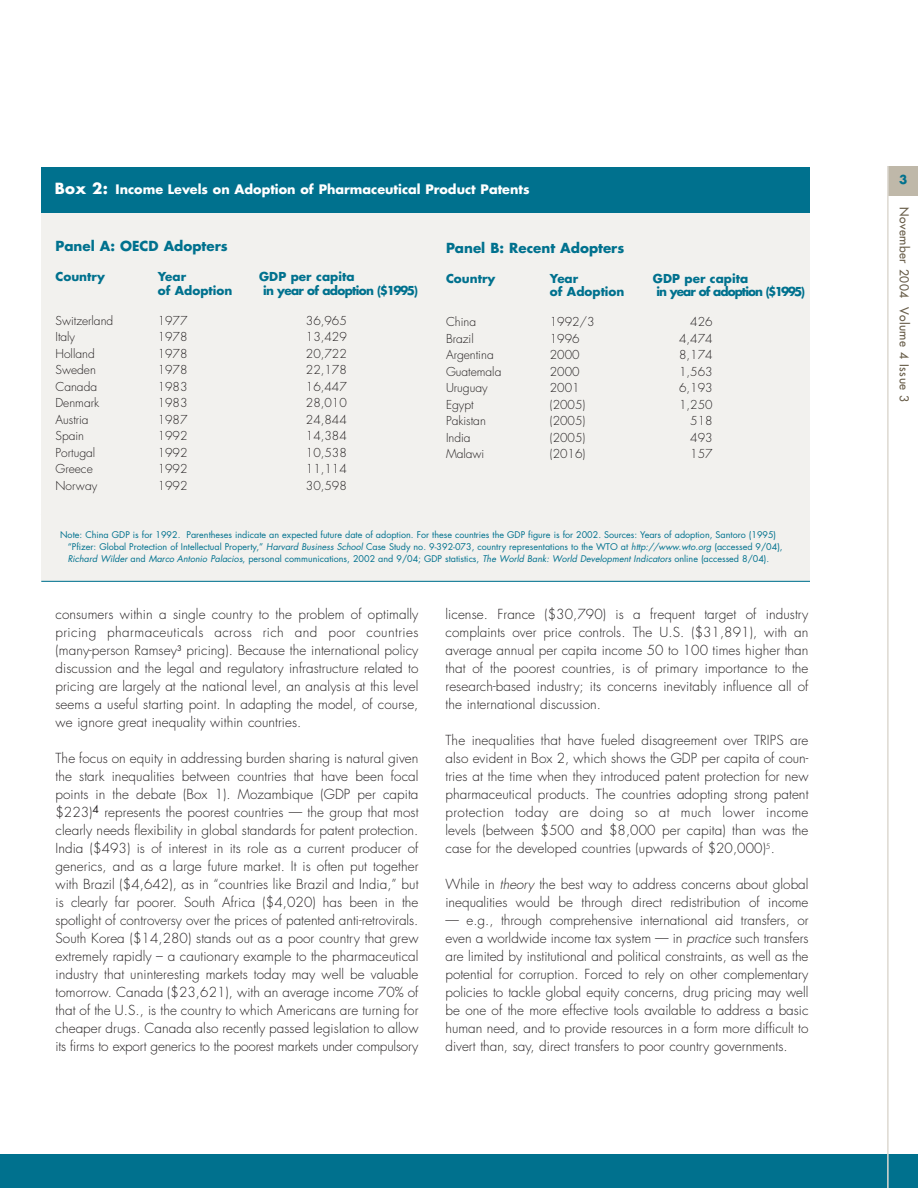
<style>
.page{position:relative;width:918px;height:1188px;background:#fff}
.page>*{position:absolute;margin:0;border:0;box-sizing:border-box;transform-origin:0 0}
.t1{font:300 13.5px/18px "Futura";color:#231f20;text-align:justify}
.t2{font:700 13.5px "Futura";color:#00718e}
.t3{font:700 12.75px "Futura";color:#fff}
.t4{font:300 12px "Futura";color:#231f20}
.t5{font:700 12px "Futura";color:#00718e}
.t6{font:12px "Futura";letter-spacing:.045em;color:#685d49}
.t7{font:700 12px "Futura";letter-spacing:-.055em;color:#00718e}
.t8{font:700 12px "Futura";letter-spacing:-.075em;color:#00718e}
.t9{font:9px/12px "Futura";color:#00718e}
.s1{font-size:15px}
.s2{font-style:italic}
</style>
<div class="page">
<div style="left:41px;top:167px;width:769px;height:414px;background:#f2f1ee"></div>
<div style="left:41px;top:168px;width:769px;height:45px;background:#00718e"></div>
<div style="left:888px;top:166px;width:30px;height:30px;background:#bfb8a9"></div>
<div style="left:0;top:1155px;width:918px;height:33px;background:#00718e"></div>
<hr style="left:887px;top:164px;width:2px;height:1024px;background:#ddd9d1">
<div style="left:886px;top:159px;width:32px;height:7px;background:#fff"></div>
<hr style="left:41px;top:581px;width:769px;height:1px;background:#00718e">
<p class="t3" style="left:55px;top:183px;width:476px"><span class="s1">Box 2:</span> Income Levels on Adoption of Pharmaceutical Product Patents</p>
<p class="t2" style="left:56px;top:240px;width:174px">Panel A: OECD Adopters</p>
<p class="t5" style="left:56px;top:271px;width:51px">Country</p>
<p class="t5" style="left:158px;top:271px;width:30px">Year</p>
<p class="t5" style="left:259px;top:271px;width:97px">GDP per capita</p>
<p class="t5" style="left:158px;top:285px;width:76px">of Adoption</p>
<p class="t7" style="left:263px;top:285px;width:156px">in year of adoption ($1995)</p>
<p class="t4" style="left:56px;top:315px;width:59px">Switzerland</p>
<p class="t4" style="left:158px;top:315px;width:31px">1977</p>
<p class="t4" style="left:306px;top:315px;width:42px">36,965</p>
<p class="t4" style="left:56px;top:331px;width:21px">Italy</p>
<p class="t4" style="left:158px;top:331px;width:31px">1978</p>
<p class="t4" style="left:306px;top:331px;width:42px">13,429</p>
<p class="t4" style="left:56px;top:348px;width:41px">Holland</p>
<p class="t4" style="left:158px;top:348px;width:31px">1978</p>
<p class="t4" style="left:306px;top:348px;width:42px">20,722</p>
<p class="t4" style="left:56px;top:364px;width:42px">Sweden</p>
<p class="t4" style="left:158px;top:364px;width:31px">1978</p>
<p class="t4" style="left:306px;top:364px;width:42px">22,178</p>
<p class="t4" style="left:56px;top:381px;width:43px">Canada</p>
<p class="t4" style="left:158px;top:381px;width:31px">1983</p>
<p class="t4" style="left:306px;top:381px;width:42px">16,447</p>
<p class="t4" style="left:56px;top:397px;width:45px">Denmark</p>
<p class="t4" style="left:158px;top:397px;width:31px">1983</p>
<p class="t4" style="left:306px;top:397px;width:42px">28,010</p>
<p class="t4" style="left:56px;top:414px;width:35px">Austria</p>
<p class="t4" style="left:158px;top:414px;width:31px">1987</p>
<p class="t4" style="left:306px;top:414px;width:42px">24,844</p>
<p class="t4" style="left:56px;top:430px;width:30px">Spain</p>
<p class="t4" style="left:158px;top:430px;width:31px">1992</p>
<p class="t4" style="left:306px;top:430px;width:42px">14,384</p>
<p class="t4" style="left:56px;top:447px;width:41px">Portugal</p>
<p class="t4" style="left:158px;top:447px;width:31px">1992</p>
<p class="t4" style="left:306px;top:447px;width:42px">10,538</p>
<p class="t4" style="left:56px;top:463px;width:39px">Greece</p>
<p class="t4" style="left:158px;top:463px;width:31px">1992</p>
<p class="t4" style="left:306px;top:463px;width:42px">11,114</p>
<p class="t4" style="left:56px;top:480px;width:43px">Norway</p>
<p class="t4" style="left:158px;top:480px;width:31px">1992</p>
<p class="t4" style="left:306px;top:480px;width:42px">30,598</p>
<p class="t2" style="left:446px;top:241px;width:180px">Panel B: Recent Adopters</p>
<p class="t5" style="left:446px;top:273px;width:51px">Country</p>
<p class="t5" style="left:550px;top:273px;width:30px">Year</p>
<p class="t5" style="left:653px;top:273px;width:97px">GDP per capita</p>
<p class="t5" style="left:550px;top:286px;width:76px">of Adoption</p>
<p class="t8" style="left:657px;top:286px;width:150px">in year of adoption ($1995)</p>
<p class="t4" style="left:446px;top:316px;width:32px">China</p>
<p class="t4" style="left:550px;top:316px;width:46px">1992/3</p>
<p class="t4" style="left:690px;top:316px;width:24px">426</p>
<p class="t4" style="left:446px;top:333px;width:29px">Brazil</p>
<p class="t4" style="left:550px;top:333px;width:31px">1996</p>
<p class="t4" style="left:679px;top:333px;width:35px">4,474</p>
<p class="t4" style="left:446px;top:349px;width:49px">Argentina</p>
<p class="t4" style="left:550px;top:349px;width:31px">2000</p>
<p class="t4" style="left:679px;top:349px;width:35px">8,174</p>
<p class="t4" style="left:446px;top:366px;width:57px">Guatemala</p>
<p class="t4" style="left:550px;top:366px;width:31px">2000</p>
<p class="t4" style="left:679px;top:366px;width:35px">1,563</p>
<p class="t4" style="left:446px;top:382px;width:43px">Uruguay</p>
<p class="t4" style="left:550px;top:382px;width:31px">2001</p>
<p class="t4" style="left:679px;top:382px;width:35px">6,193</p>
<p class="t4" style="left:446px;top:399px;width:29px">Egypt</p>
<p class="t4" style="left:550px;top:399px;width:37px">(2005)</p>
<p class="t4" style="left:679px;top:399px;width:35px">1,250</p>
<p class="t4" style="left:446px;top:415px;width:41px">Pakistan</p>
<p class="t4" style="left:550px;top:415px;width:37px">(2005)</p>
<p class="t4" style="left:690px;top:415px;width:24px">518</p>
<p class="t4" style="left:446px;top:432px;width:26px">India</p>
<p class="t4" style="left:550px;top:432px;width:37px">(2005)</p>
<p class="t4" style="left:690px;top:432px;width:24px">493</p>
<p class="t4" style="left:446px;top:448px;width:40px">Malawi</p>
<p class="t4" style="left:550px;top:448px;width:37px">(2016)</p>
<p class="t4" style="left:690px;top:448px;width:24px">157</p>
<p class="t9" style="left:68px;top:530px;width:717px;text-indent:-8px">Note: China GDP is for 1992. Parentheses indicate an expected future date of adoption. For these countries the GDP figure is for 2002. Sources: Years of adoption, Santoro (1995) “Pfizer: Global Protection of Intellectual Property,” <span class="s2">Harvard Business School</span> Case Study no. 9-392-073, country representations to the WTO at <span class="s2">http://www.wto.org</span> (accessed 9/04),<br><span class="s2">Richard Wilder</span> and <span class="s2">Marco Antonio Palacios</span>, personal communications, 2002 and 9/04; GDP statistics, <span class="s2">The World Bank: World Development Indicators</span> online (accessed 8/04).</p>
<p class="t1" style="left:56px;top:606px;width:365px">consumers within a single country to the problem of optimally pricing pharmaceuticals across rich and poor countries (many-person Ramsey<sup>3</sup> pricing). Because the international policy discussion and the legal and regulatory infrastructure related to pricing are largely at the national level, an analysis at this level seems a useful starting point. In adapting the model, of course, we ignore great inequality within countries.</p>
<p class="t1" style="left:55px;top:750px;width:365px">The focus on equity in addressing burden sharing is natural given the stark inequalities between countries that have been focal points in the debate (Box 1). Mozambique (GDP per capita $223)<sup>4</sup> represents the poorest countries — the group that most clearly needs flexibility in global standards for patent protection.<br>India ($493) is of interest in its role as a current producer of generics, and as a large future market. It is often put together with Brazil ($4,642), as in “countries like Brazil and India,” but is clearly far poorer. South Africa ($4,020) has been in the spotlight of controversy over the prices of patented anti-retrovirals.<br>South Korea ($14,280) stands out as a poor country that grew extremely rapidly – a cautionary example to the pharmaceutical industry that uninteresting markets today may well be valuable tomorrow. Canada ($23,621), with an average income 70% of that of the U.S., is the country to which Americans are turning for cheaper drugs. Canada also recently passed legislation to allow its firms to export generics to the poorest markets under compulsory</p>
<p class="t1" style="left:446px;top:606px;width:365px">license. France ($30,790) is a frequent target of industry complaints over price controls. The U.S. ($31,891), with an average annual per capita income 50 to 100 times higher than that of the poorest countries, is of primary importance to the research-based industry; its concerns inevitably influence all of the international discussion.</p>
<p class="t1" style="left:446px;top:732px;width:365px">The inequalities that have fueled disagreement over TRIPS are also evident in Box 2, which shows the GDP per capita of coun&shy;tries at the time when they introduced patent protection for new pharmaceutical products. The countries adopting strong patent protection today are doing so at much lower income levels (between $500 and $8,000 per capita) than was the case for the developed countries (upwards of $20,000)<sup>5</sup>.</p>
<p class="t1" style="left:445px;top:876px;width:365px">While in <span class="s2">theory</span> the best way to address concerns about global inequalities would be through direct redistribution of income</p>
<p class="t1" style="left:445px;top:912px;width:365px">— e.g., through comprehensive international aid transfers, or even a worldwide income tax system — in <span class="s2">practice</span> such transfers are limited by institutional and political constraints, as well as the potential for corruption. Forced to rely on other complementary policies to tackle global equity concerns, drug pricing may well be one of the more effective tools available to address a basic human need, and to provide resources in a form more difficult to divert than, say, direct transfers to poor country governments.</p>
<p class="t5" style="left:899px;top:174px;width:10px">3</p>
<p class="t6" style="left:910px;top:207px;width:197px;rotate:90deg">November 2004 Volume 4 Issue 3</p>
</div>
